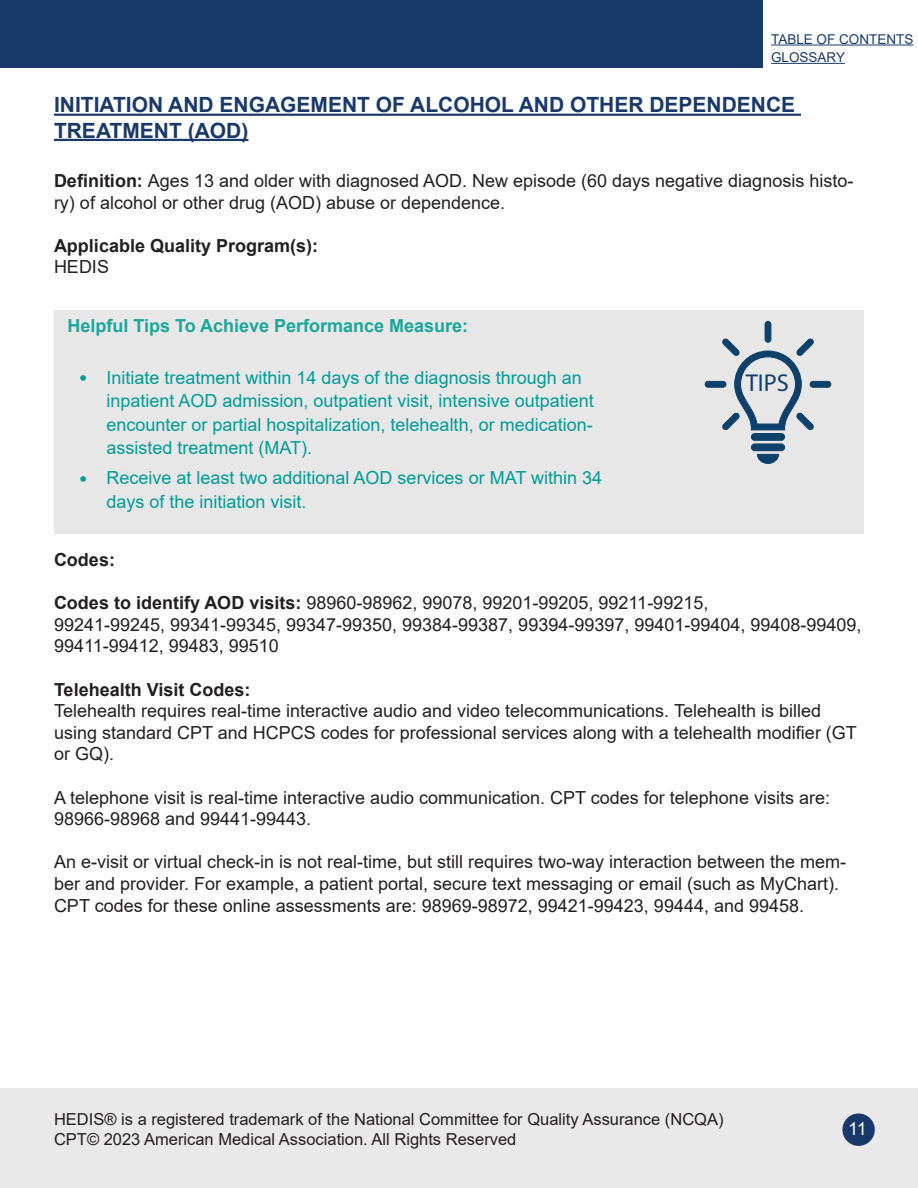
<style>
.page{position:relative;width:918px;height:1188px;background:#fff}
.page>*{position:absolute;margin:0;border:0;box-sizing:border-box;transform-origin:0 0}
.t1{font:700 24.45px "Myriad Pro";color:#0e406a}
.t2{font:700 21px/25.2px "Arial";color:#1a396b}
.t3{font:18px/21.6px "Arial";color:#231f20}
.t4{font:18px/23.4px "Arial";color:#009c96}
.t5{font:700 18px/21.6px "Arial";color:#231f20}
.t6{font:700 18px "Arial";color:#1aa79a}
.t7{font:18px "Arial";color:#fff}
.t8{font:16.5px/19.8px "Arial";color:#231f20}
.t9{font:13.5px "Arial";color:#1a396b}
.s1{font-weight:700}
.s2{font-weight:400}
.s3{font-family:"Myriad Pro";font-size:27px}
</style>
<div class="page">
<hr style="left:54px;top:114px;width:747px;height:2px;background:#1a396b">
<hr style="left:54px;top:139px;width:194px;height:2px;background:#1a396b">
<div style="left:0;top:0;width:762px;height:68px;background:#1a396b"></div>
<hr style="left:771px;top:45px;width:142px;height:1px;background:#1a396b">
<hr style="left:771px;top:63px;width:74px;height:1px;background:#1a396b">
<div style="left:0;top:1089px;width:918px;height:99px;background:#e9e9e9"></div>
<div style="left:842px;top:1113px;width:33px;height:33px;background:#1a396b;border-radius:50%"></div>
<div style="left:54px;top:310px;width:810px;height:224px;background:#e7e7e8"></div>
<svg style="left:705px;top:321px;width:126px;height:143px"></svg>
<p class="t9" style="left:771px;top:30px;width:144px">TABLE OF CONTENTS</p>
<p class="t9" style="left:771px;top:48px;width:76px">GLOSSARY</p>
<p class="t2" style="left:54px;top:93px;width:743px">INITIATION AND ENGAGEMENT OF ALCOHOL AND OTHER DEPENDENCE<br>TREATMENT (AOD)</p>
<p class="t3" style="left:54px;top:170px;width:801px"><span class="s1">Definition:</span> Ages 13 and older with diagnosed AOD. New episode (60 days negative diagnosis histo&shy;ry) of alcohol or other drug (AOD) abuse or dependence.</p>
<p class="t5" style="left:54px;top:235px;width:266px">Applicable Quality Program(s):<br><span class="s2">HEDIS</span></p>
<p class="t6" style="left:68px;top:313px;width:402px">Helpful Tips To Achieve Performance Measure:</p>
<p class="t4" style="left:106px;top:366px;width:489px;text-indent:-27px"><span class="s3">•</span> Initiate treatment within 14 days of the diagnosis through an inpatient AOD admission, outpatient visit, intensive outpatient encounter or partial hospitalization, telehealth, or medication&shy;assisted treatment (MAT).</p>
<p class="t4" style="left:106px;top:466px;width:497px;text-indent:-27px"><span class="s3">•</span> Receive at least two additional AOD services or MAT within 34 days of the initiation visit.</p>
<p class="t1" style="left:746px;top:368px;width:45px">TIPS</p>
<p class="t5" style="left:54px;top:549px;width:63px">Codes:</p>
<p class="t3" style="left:54px;top:592px;width:809px"><span class="s1">Codes to identify AOD visits:</span> 98960-98962, 99078, 99201-99205, 99211-99215,<br>99241-99245, 99341-99345, 99347-99350, 99384-99387, 99394-99397, 99401-99404, 99408-99409,<br>99411-99412, 99483, 99510</p>
<p class="t3" style="left:54px;top:678px;width:804px"><span class="s1">Telehealth Visit Codes:<br></span>Telehealth requires real-time interactive audio and video telecommunications. Telehealth is billed using standard CPT and HCPCS codes for professional services along with a telehealth modifier (GT or GQ).</p>
<p class="t3" style="left:54px;top:786px;width:778px">A telephone visit is real-time interactive audio communication. CPT codes for telephone visits are:<br>98966-98968 and 99441-99443.</p>
<p class="t3" style="left:54px;top:851px;width:794px">An e-visit or virtual check-in is not real-time, but still requires two-way interaction between the mem&shy;ber and provider. For example, a patient portal, secure text messaging or email (such as MyChart).<br>CPT codes for these online assessments are: 98969-98972, 99421-99423, 99444, and 99458.</p>
<p class="t8" style="left:54px;top:1110px;width:671px">HEDIS® is a registered trademark of the National Committee for Quality Assurance (NCQA)<br>CPT© 2023 American Medical Association. All Rights Reserved</p>
<p class="t7" style="left:848px;top:1117px;width:20px">11</p>
</div>
